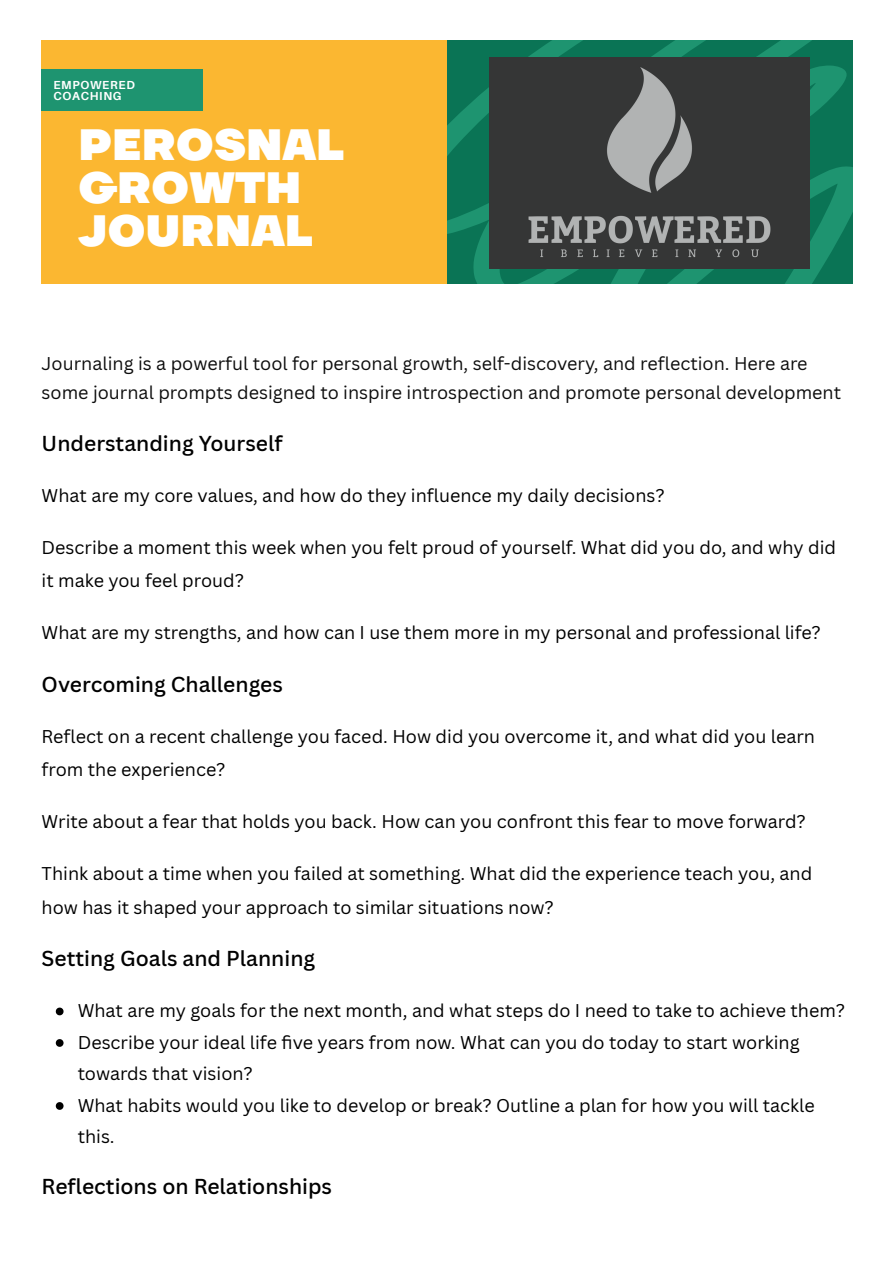
<style>
.page{position:relative;width:894px;height:1263px;background:#fff}
.page>*{position:absolute;margin:0;border:0;box-sizing:border-box;transform-origin:0 0}
.t1{font:900 43.65px/43.3px "TT Firs Neue";letter-spacing:.005em;color:#fff}
.t2{font:500 21px "Canva Sans";color:#000}
.t3{font:18px/33.8px "Canva Sans";color:#000}
.t4{font:18px/29.2px "Canva Sans";color:#0d0d0d}
.t5{font:700 11.7px "Aileron";letter-spacing:.06em;color:#fff}
</style>
<div class="page">
<svg style="left:446px;top:40px;width:406px;height:244px;background:#137d5c"></svg>
<div style="left:42px;top:40px;width:404px;height:244px;background:#fbb731"></div>
<div style="left:42px;top:69px;width:160px;height:42px;background:#1e9470"></div>
<img style="left:489px;top:57px;width:320px;height:211px">
<svg style="left:56px;top:1008px;width:7px;height:7px"></svg>
<svg style="left:56px;top:1039px;width:7px;height:8px"></svg>
<svg style="left:56px;top:1102px;width:7px;height:8px"></svg>
<p class="t5" style="left:53px;top:77px;width:83px">EMPOWERED</p>
<p class="t5" style="left:53px;top:88px;width:70px">COACHING</p>
<p class="t1" style="left:78px;top:125px;width:267px">PEROSNAL<br>GROWTH<br>JOURNAL</p>
<p class="t4" style="left:42px;top:349px;width:800px">Journaling is a powerful tool for personal growth, self-discovery, and reflection. Here are some journal prompts designed to inspire introspection and promote personal development</p>
<h3 class="t2" style="left:42px;top:429px;width:242px">Understanding Yourself</h3>
<p class="t3" style="left:42px;top:478px;width:624px">What are my core values, and how do they influence my daily decisions?</p>
<p class="t3" style="left:42px;top:530px;width:795px">Describe a moment this week when you felt proud of yourself. What did you do, and why did it make you feel proud?</p>
<p class="t3" style="left:42px;top:615px;width:780px">What are my strengths, and how can I use them more in my personal and professional life?</p>
<h3 class="t2" style="left:42px;top:669px;width:243px">Overcoming Challenges</h3>
<p class="t3" style="left:42px;top:719px;width:774px">Reflect on a recent challenge you faced. How did you overcome it, and what did you learn from the experience?</p>
<p class="t3" style="left:42px;top:804px;width:765px">Write about a fear that holds you back. How can you confront this fear to move forward?</p>
<p class="t3" style="left:42px;top:856px;width:772px">Think about a time when you failed at something. What did the experience teach you, and how has it shaped your approach to similar situations now?</p>
<h3 class="t2" style="left:42px;top:944px;width:275px">Setting Goals and Planning</h3>
<p class="t3" style="left:78px;top:993px;width:768px">What are my goals for the next month, and what steps do I need to take to achieve them?</p>
<p class="t3" style="left:78px;top:1026px;width:723px;line-height:31.5px">Describe your ideal life five years from now. What can you do today to start working towards that vision?</p>
<p class="t3" style="left:78px;top:1089px;width:738px;line-height:31.5px">What habits would you like to develop or break? Outline a plan for how you will tackle this.</p>
<h3 class="t2" style="left:42px;top:1171px;width:292px">Reflections on Relationships</h3>
</div>
